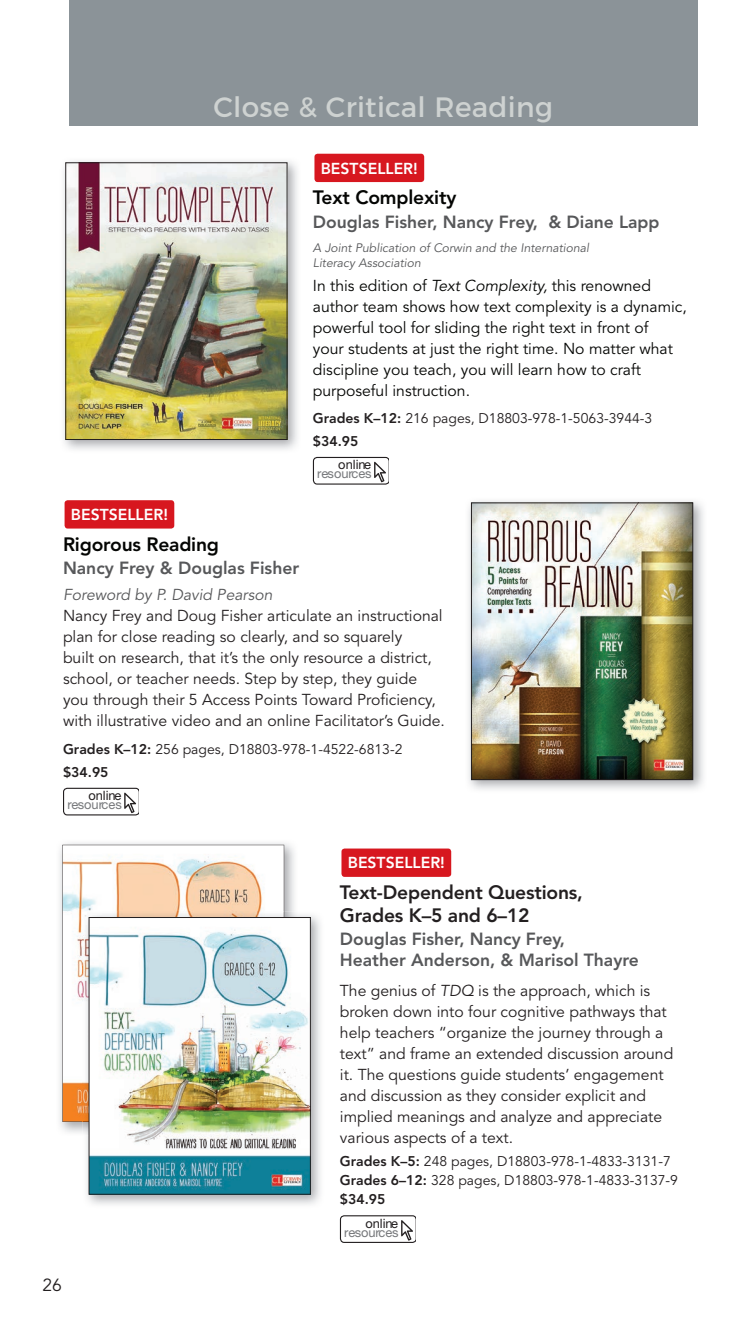
<style>
.page{position:relative;width:756px;height:1323px;background:#fff}
.page>*{position:absolute;margin:0;border:0;box-sizing:border-box;transform-origin:0 0}
.t1{font:28px "Montserrat";letter-spacing:.01em;color:#ced2d1}
.t2{font:800 19.25px/22.8px "Avenir";letter-spacing:-.01em;color:#231f20}
.t3{font:800 19.25px "Avenir";letter-spacing:-.01em;color:#040503}
.t4{font:800 17.5px/21px "Avenir";color:#57585a}
.t5{font:17.5px "Avenir";color:#231f20}
.t6{font:15.75px/21px "Avenir";color:#231f20}
.t7{font:15.75px/21px "Avenir";color:#040503}
.t8{font:800 15.75px "Avenir";color:#fff}
.t9{font:italic 15.75px "Avenir";color:#57585a}
.t10{font:14px/23.1px "Avenir";color:#231f20}
.t11{font:12.78px "Helvetica Neue";color:#76787b}
.t12{font:12.78px "Helvetica Neue";color:#231f20}
.t13{font:italic 12.25px/14.9px "Avenir";color:#57585a}
.s1{font-style:italic}
.s2{font-weight:800}
</style>
<div class="page">
<div style="left:69px;top:0;width:628px;height:125px;background:#8b9398"></div>
<img style="left:63px;top:161px;width:235px;height:289px">
<img style="left:68px;top:165px;width:217px;height:273px">
<div style="left:66px;top:163px;width:221px;height:277px;border:1px solid #231f20"></div>
<img style="left:59px;top:843px;width:236px;height:290px">
<svg style="left:62px;top:845px;width:222px;height:277px"></svg>
<img style="left:86px;top:915px;width:235px;height:290px">
<img style="left:83px;top:911px;width:201px;height:211px">
<img style="left:91px;top:919px;width:218px;height:273px">
<div style="left:89px;top:917px;width:222px;height:277px;border:1px solid #231f20"></div>
<img style="left:468px;top:501px;width:236px;height:289px">
<img style="left:473px;top:505px;width:218px;height:273px">
<div style="left:471px;top:503px;width:222px;height:277px;border:1px solid #231f20"></div>
<div style="left:65px;top:500px;width:109px;height:29px;background:#d7171f;border-radius:3px"></div>
<svg style="left:63px;top:788px;width:75px;height:27px"></svg>
<div style="left:314px;top:154px;width:110px;height:28px;background:#d7171f;border-radius:3px"></div>
<svg style="left:313px;top:457px;width:75px;height:28px"></svg>
<div style="left:341px;top:849px;width:110px;height:28px;background:#d7171f;border-radius:3px"></div>
<svg style="left:340px;top:1215px;width:75px;height:28px"></svg>
<h1 class="t1" style="left:213px;top:84px;width:341px">Close &amp; Critical Reading</h1>
<p class="t8" style="left:321px;top:159px;width:99px">BESTSELLER!</p>
<p class="t3" style="left:313px;top:186px;width:145px">Text Complexity</p>
<p class="t4" style="left:313px;top:211px;width:348px">Douglas Fisher, Nancy Frey, &amp; Diane Lapp</p>
<p class="t13" style="left:313px;top:240px;width:278px">A Joint Publication of Corwin and the International<br>Literacy Association</p>
<p class="t7" style="left:313px;top:276px;width:375px">In this edition of <span class="s1">Text Complexity,</span> this renowned author team shows how text complexity is a dynamic, powerful tool for sliding the right text in front of<br>your students at just the right time. No matter what discipline you teach, you will learn how to craft purposeful instruction.</p>
<p class="t10" style="left:313px;top:407px;width:341px"><span class="s2">Grades K–12:</span> 216 pages, D18803-978-1-5063-3944-3 <span class="s2">$34.95</span></p>
<p class="t12" style="left:338px;top:457px;width:34px">online</p>
<p class="t11" style="left:317px;top:466px;width:56px">resources</p>
<p class="t8" style="left:71px;top:505px;width:99px">BESTSELLER!</p>
<p class="t3" style="left:63px;top:532px;width:158px">Rigorous Reading</p>
<p class="t4" style="left:63px;top:558px;width:238px">Nancy Frey &amp; Douglas Fisher</p>
<p class="t9" style="left:63px;top:585px;width:211px">Foreword by P. David Pearson</p>
<p class="t6" style="left:63px;top:605px;width:383px">Nancy Frey and Doug Fisher articulate an instructional plan for close reading so clearly, and so squarely<br>built on research, that it’s the only resource a district, school, or teacher needs. Step by step, they guide you through their 5 Access Points Toward Proficiency, with illustrative video and an online Facilitator’s Guide.</p>
<p class="t10" style="left:63px;top:738px;width:341px"><span class="s2">Grades K–12:</span> 256 pages, D18803-978-1-4522-6813-2 <span class="s2">$34.95</span></p>
<p class="t12" style="left:88px;top:788px;width:34px">online</p>
<p class="t11" style="left:67px;top:797px;width:56px">resources</p>
<p class="t5" style="left:42px;top:1275px;width:21px">26</p>
<p class="t8" style="left:348px;top:854px;width:99px">BESTSELLER!</p>
<p class="t2" style="left:340px;top:881px;width:245px">Text-Dependent Questions,<br>Grades K–5 and 6–12</p>
<p class="t4" style="left:340px;top:929px;width:301px">Douglas Fisher, Nancy Frey,<br>Heather Anderson, &amp; Marisol Thayre</p>
<p class="t6" style="left:340px;top:980px;width:335px">The genius of <span class="s1">TDQ</span> is the approach, which is broken down into four cognitive pathways that help teachers “organize the journey through a text” and frame an extended discussion around it. The questions guide students’ engagement and discussion as they consider explicit and implied meanings and analyze and appreciate various aspects of a text.</p>
<p class="t10" style="left:340px;top:1152px;width:340px;line-height:19.2px"><span class="s2">Grades K–5:</span> 248 pages, D18803-978-1-4833-3131-7<br><span class="s2">Grades 6–12:</span> 328 pages, D18803-978-1-4833-3137-9 <span class="s2">$34.95</span></p>
<p class="t12" style="left:365px;top:1215px;width:34px">online</p>
<p class="t11" style="left:344px;top:1225px;width:56px">resources</p>
</div>
